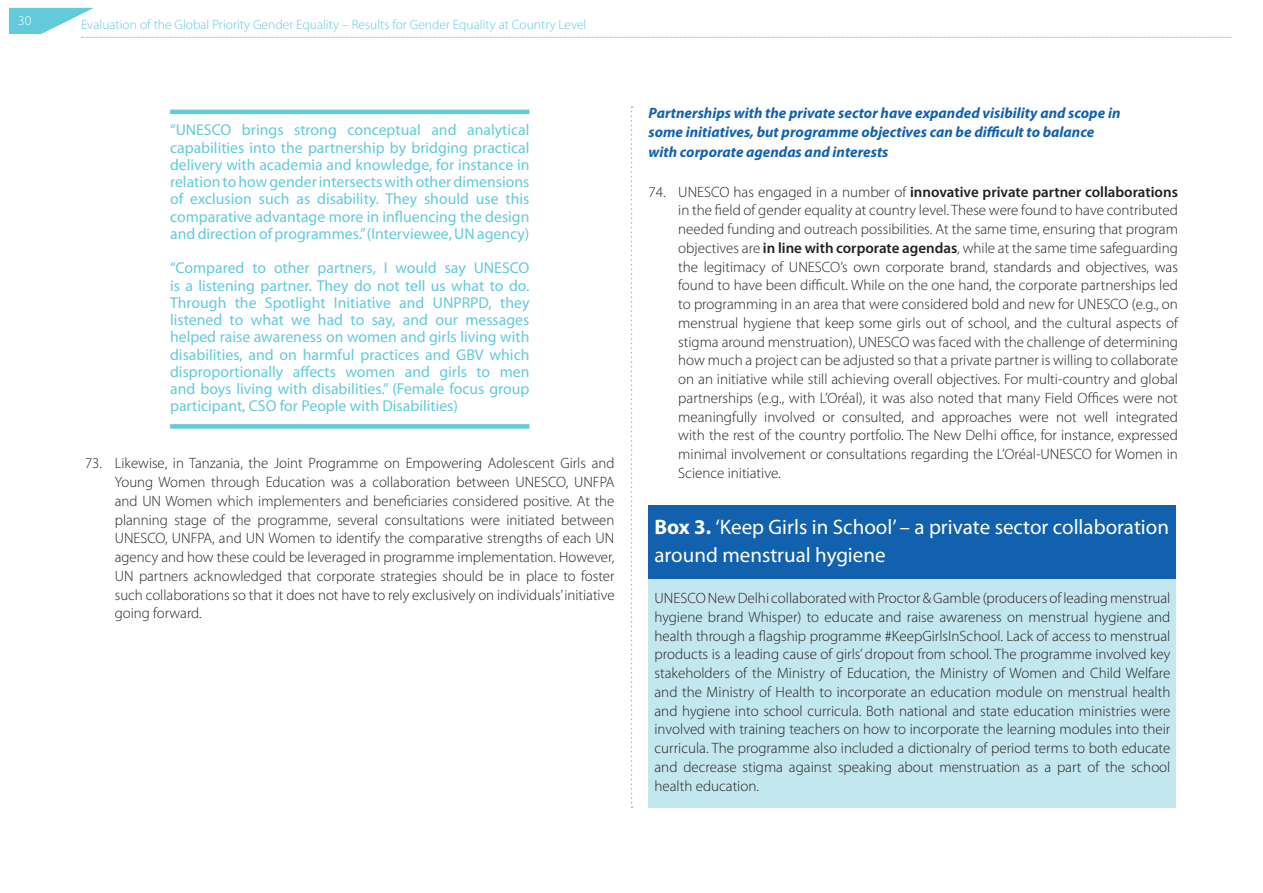
<style>
.page{position:relative;width:1263px;height:893px;background:#fff}
.page>*{position:absolute;margin:0;border:0;box-sizing:border-box;transform-origin:0 0}
._04-Titre_box{font:21px/28.5px "Myriad Pro";color:#fff}
.t1{font:15.75px/17.2px "Myriad Pro";color:#62cada;text-align:justify}
._03-Body_Text{font:300 15px/18.8px "Myriad Pro";color:#231f20;text-align:justify}
.t2{font:italic 700 15px/19.5px "Myriad Pro";color:#1261ae}
.t3{font:300 13.5px "Myriad Pro";color:#62cada}
.t4{font:300 13.5px "Myriad Pro";color:#fff}
.s1{font-weight:600}
.s2{font-weight:700}
</style>
<div class="page">
<svg style="left:9px;top:8px;width:1222px;height:30px"></svg>
<hr style="left:170px;top:110px;width:359px;height:4px;background:#62cada">
<div style="left:170px;top:424px;width:359px;height:5px;background:#62cada"></div>
<div style="left:648px;top:505px;width:528px;height:74px;background:#1261ae"></div>
<div style="left:648px;top:579px;width:528px;height:229px;background:#c3e7ee"></div>
<svg style="left:631px;top:106px;width:1px;height:702px"></svg>
<p class="t4" style="left:18px;top:12px;width:15px">30</p>
<p class="t3" style="left:81px;top:16px;width:507px">Evaluation of the Global Priority Gender Equality – Results for Gender Equality at Country Level</p>
<h5 class="t1" style="left:170px;top:121px;width:361px">“UNESCO brings strong conceptual and analytical capabilities into the partnership by bridging practical delivery with academia and knowledge, for instance in relation to how gender intersects with other dimensions of exclusion such as disability. They should use this comparative advantage more in influencing the design and direction of programmes.” (Interviewee, UN agency)</h5>
<h5 class="t1" style="left:170px;top:259px;width:361px">“Compared to other partners, I would say UNESCO is a listening partner. They do not tell us what to do.<br>Through the Spotlight Initiative and UNPRPD, they listened to what we had to say, and our messages helped raise awareness on women and girls living with disabilities, and on harmful practices and GBV which disproportionally affects women and girls to men and boys living with disabilities.” (Female focus group participant, CSO for People with Disabilities)</h5>
<p class="_03-Body_Text" style="left:115px;top:454px;width:501px;text-indent:-30px">73. Likewise, in Tanzania, the Joint Programme on Empowering Adolescent Girls and Young Women through Education was a collaboration between UNESCO, UNFPA and UN Women which implementers and beneficiaries considered positive. At the planning stage of the programme, several consultations were initiated between UNESCO, UNFPA, and UN Women to identify the comparative strengths of each UN agency and how these could be leveraged in programme implementation. However, UN partners acknowledged that corporate strategies should be in place to foster such collaborations so that it does not have to rely exclusively on individuals’ initiative going forward.</p>
<h6 class="t2" style="left:648px;top:102px;width:473px">Partnerships with the private sector have expanded visibility and scope in some initiatives, but programme objectives can be difficult to balance with corporate agendas and interests</h6>
<p class="_03-Body_Text" style="left:678px;top:182px;width:501px;text-indent:-30px">74. UNESCO has engaged in a number of <span class="s1">innovative private partner collaborations </span>in the field of gender equality at country level. These were found to have contributed needed funding and outreach possibilities. At the same time, ensuring that program objectives are <span class="s1">in line with corporate agendas</span>, while at the same time safeguarding the legitimacy of UNESCO’s own corporate brand, standards and objectives, was found to have been difficult. While on the one hand, the corporate partnerships led to programming in an area that were considered bold and new for UNESCO (e.g., on menstrual hygiene that keep some girls out of school, and the cultural aspects of stigma around menstruation), UNESCO was faced with the challenge of determining how much a project can be adjusted so that a private partner is willing to collaborate on an initiative while still achieving overall objectives. For multi-country and global partnerships (e.g., with L’Oréal), it was also noted that many Field Offices were not meaningfully involved or consulted, and approaches were not well integrated with the rest of the country portfolio. The New Delhi office, for instance, expressed minimal involvement or consultations regarding the L’Oréal-UNESCO for Women in Science initiative.</p>
<p class="_04-Titre_box" style="left:654px;top:512px;width:516px"><span class="s2">Box 3.</span> ‘Keep Girls in School’ – a private sector collaboration around menstrual hygiene</p>
<p class="_03-Body_Text" style="left:654px;top:589px;width:517px">UNESCO New Delhi collaborated with Proctor &amp; Gamble (producers of leading menstrual hygiene brand Whisper) to educate and raise awareness on menstrual hygiene and health through a flagship programme #KeepGirlsInSchool. Lack of access to menstrual products is a leading cause of girls’ dropout from school. The programme involved key stakeholders of the Ministry of Education, the Ministry of Women and Child Welfare and the Ministry of Health to incorporate an education module on menstrual health and hygiene into school curricula. Both national and state education ministries were involved with training teachers on how to incorporate the learning modules into their curricula. The programme also included a dictionalry of period terms to both educate and decrease stigma against speaking about menstruation as a part of the school health education.</p>
</div>
